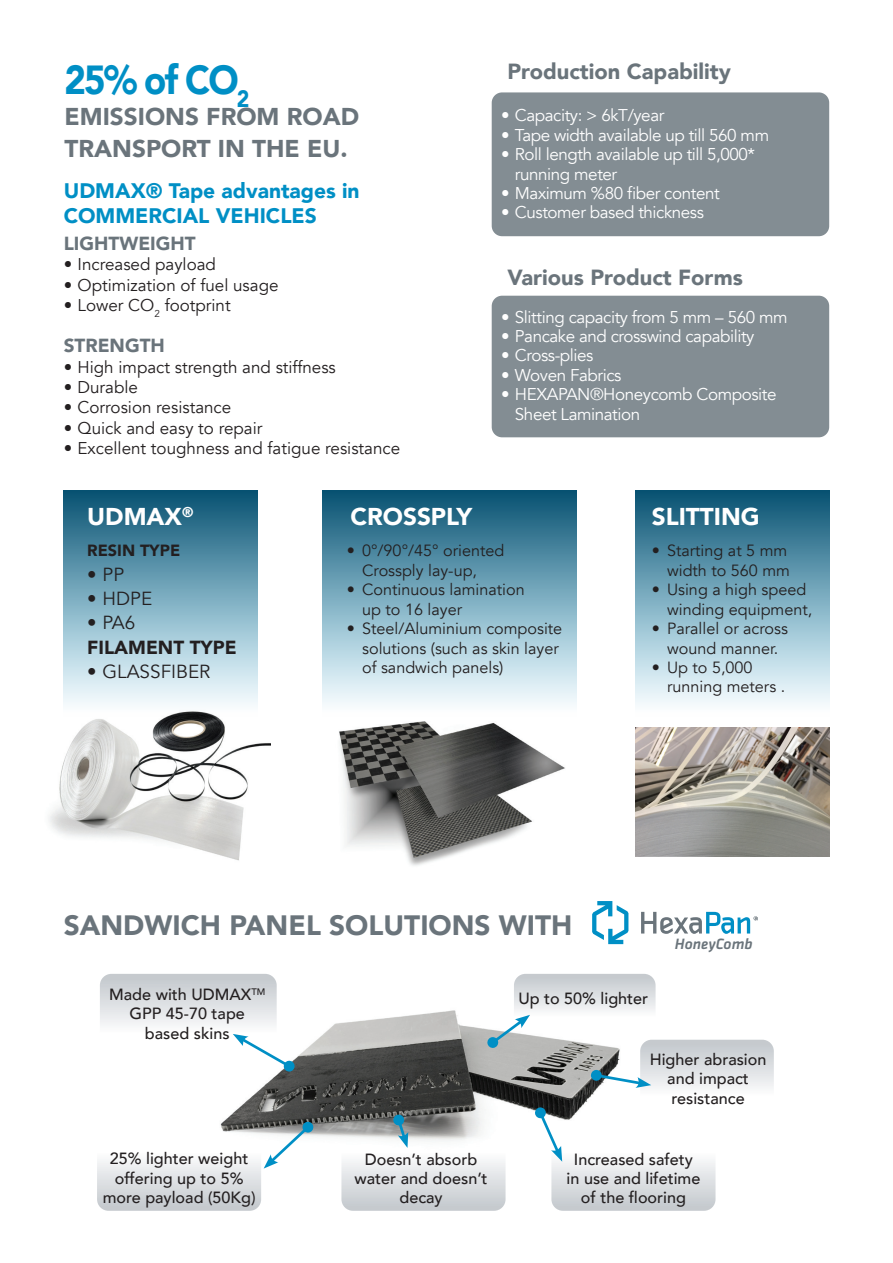
<style>
.page{position:relative;width:893px;height:1263px;background:#fff}
.page>*{position:absolute;margin:0;border:0;box-sizing:border-box;transform-origin:0 0}
.t1{font:900 40.5px "Avenir";color:#008fc5;scale:.9 1}
.t2{font:900 27.9px "Avenir";color:#6a747b}
.t3{font:900 24.3px/31.5px "Avenir";color:#6a747b}
.t4{font:900 24.3px "Avenir";color:#fff}
.t5{font:900 21.9px "Avenir";color:#6a747b}
.t6{font:900 21px/25.2px "Avenir";color:#008fc5}
.t7{font:18.9px "Avenir";color:#231f20}
.t8{font:900 18.9px "Avenir";color:#6a747b}
.t9{font:900 18.9px "Avenir";color:#231f20}
.t10{font:16.95px/19.5px "Avenir";letter-spacing:-.025em;color:#fff}
.t11{font:16.95px "Avenir";color:#231f20}
.t12{font:16.2px/19.5px "Avenir";color:#231f20}
.t13{font:500 16.2px/19.5px "Avenir";color:#231f20;text-align:center}
.t14{font:900 16.2px "Avenir";color:#231f20}
.t15{font:italic 500 15.6px "Klavika";color:#6a747b}
.t16{font:900 14.1px "Avenir";color:#fff}
</style>
<div class="page">
<img style="left:339px;top:721px;width:226px;height:145px">
<img style="left:222px;top:1010px;width:369px;height:127px">
<div style="left:64px;top:491px;width:193px;height:226px;background:linear-gradient(to bottom,#075677,#fff)"></div>
<div style="left:322px;top:491px;width:255px;height:226px;background:linear-gradient(to bottom,#075677,#fff)"></div>
<div style="left:636px;top:491px;width:193px;height:226px;background:linear-gradient(to bottom,#075677,#fff)"></div>
<div style="left:492px;top:92px;width:337px;height:144px;background:#838d93;border-radius:10px"></div>
<div style="left:492px;top:296px;width:337px;height:141px;background:#838d93;border-radius:10px"></div>
<svg style="left:641px;top:912px;width:117px;height:22px"></svg>
<svg style="left:592px;top:901px;width:36px;height:43px"></svg>
<img style="left:49px;top:719px;width:195px;height:142px">
<img style="left:118px;top:704px;width:152px;height:101px">
<img style="left:636px;top:727px;width:193px;height:129px">
<svg style="left:283px;top:1060px;width:12px;height:12px"></svg>
<svg style="left:100px;top:974px;width:193px;height:96px"></svg>
<svg style="left:302px;top:1121px;width:12px;height:12px"></svg>
<svg style="left:97px;top:1123px;width:215px;height:88px"></svg>
<svg style="left:535px;top:1107px;width:11px;height:11px"></svg>
<svg style="left:537px;top:1109px;width:178px;height:102px"></svg>
<svg style="left:393px;top:1114px;width:11px;height:12px"></svg>
<svg style="left:341px;top:1117px;width:165px;height:94px"></svg>
<svg style="left:487px;top:1037px;width:12px;height:11px"></svg>
<svg style="left:489px;top:974px;width:285px;height:121px"></svg>
<p class="t5" style="left:507px;top:52px;width:225px">Production Capability</p>
<h1 class="t1" style="left:65px;top:45px;width:207px">25% of CO<sub>2</sub></h1>
<h3 class="t3" style="left:65px;top:100px;width:296px">EMISSIONS FROM ROAD<br>TRANSPORT IN THE EU.</h3>
<p class="t10" style="left:501px;top:106px;width:165px">• Capacity: &gt; 6kT/year</p>
<p class="t10" style="left:501px;top:125px;width:269px">• Tape width available up till 560 mm</p>
<p class="t10" style="left:515px;top:145px;width:242px;text-indent:-14px">• Roll length available up till 5,000* running meter</p>
<p class="t10" style="left:501px;top:184px;width:220px">• Maximum %80 fiber content</p>
<p class="t10" style="left:501px;top:203px;width:204px">• Customer based thickness</p>
<p class="t6" style="left:64px;top:177px;width:297px">UDMAX® Tape advantages in<br>COMMERCIAL VEHICLES</p>
<p class="t8" style="left:64px;top:227px;width:133px">LIGHTWEIGHT</p>
<p class="t11" style="left:64px;top:254px;width:154px">• Increased payload</p>
<p class="t11" style="left:64px;top:275px;width:216px">• Optimization of fuel usage</p>
<p class="t11" style="left:64px;top:295px;width:168px">• Lower CO<sub>2</sub> footprint</p>
<p class="t8" style="left:64px;top:329px;width:103px">STRENGTH</p>
<p class="t11" style="left:64px;top:357px;width:274px">• High impact strength and stiffness</p>
<p class="t11" style="left:64px;top:377px;width:76px">• Durable</p>
<p class="t11" style="left:64px;top:397px;width:169px">• Corrosion resistance</p>
<p class="t11" style="left:64px;top:418px;width:200px">• Quick and easy to repair</p>
<p class="t11" style="left:64px;top:438px;width:338px">• Excellent toughness and fatigue resistance</p>
<p class="t5" style="left:507px;top:258px;width:237px">Various Product Forms</p>
<p class="t10" style="left:501px;top:307px;width:288px">• Slitting capacity from 5 mm – 560 mm</p>
<p class="t10" style="left:501px;top:327px;width:255px">• Pancake and crosswind capability</p>
<p class="t10" style="left:501px;top:346px;width:94px">• Cross-plies</p>
<p class="t10" style="left:501px;top:366px;width:122px">• Woven Fabrics</p>
<p class="t10" style="left:515px;top:385px;width:263px;text-indent:-14px">• HEXAPAN®Honeycomb Composite<br>Sheet Lamination</p>
<p class="t16" style="left:182px;top:500px;width:13px">®</p>
<h3 class="t4" style="left:652px;top:496px;width:109px">SLITTING</h3>
<h3 class="t4" style="left:87px;top:496px;width:96px">UDMAX</h3>
<h3 class="t4" style="left:350px;top:496px;width:123px">CROSSPLY</h3>
<p class="t14" style="left:87px;top:537px;width:95px">RESIN TYPE</p>
<p class="t7" style="left:87px;top:563px;width:39px">• PP</p>
<p class="t7" style="left:87px;top:587px;width:67px">• HDPE</p>
<p class="t7" style="left:87px;top:611px;width:50px">• PA6</p>
<p class="t9" style="left:87px;top:631px;width:151px">FILAMENT TYPE</p>
<p class="t7" style="left:87px;top:660px;width:125px">• GLASSFIBER</p>
<p class="t12" style="left:362px;top:541px;width:144px;text-indent:-15px">• 0°/90°/45° oriented<br>Crossply lay-up,</p>
<p class="t12" style="left:362px;top:580px;width:164px;text-indent:-15px">• Continuous lamination up to 16 layer</p>
<p class="t12" style="left:362px;top:619px;width:202px;text-indent:-15px">• Steel/Aluminium composite solutions (such as skin layer of sandwich panels)</p>
<p class="t12" style="left:652px;top:541px;width:140px;text-align:right">• Starting at 5 mm width to 560 mm</p>
<p class="t12" style="left:667px;top:580px;width:147px;text-indent:-15px">• Using a high speed winding equipment,</p>
<p class="t12" style="left:652px;top:619px;width:138px;text-align:center">• Parallel or across wound manner.</p>
<p class="t12" style="left:667px;top:658px;width:120px;text-indent:-15px">• Up to 5,000 running meters .</p>
<h2 class="t2" style="left:64px;top:901px;width:510px">SANDWICH PANEL SOLUTIONS WITH</h2>
<p class="t15" style="left:675px;top:935px;width:79px">HoneyComb</p>
<p class="t13" style="left:109px;top:984px;width:158px">Made with UDMAX<sup>TM<br></sup>GPP 45-70 tape based skins</p>
<p class="t13" style="left:518px;top:988px;width:131px">Up to 50% lighter</p>
<p class="t13" style="left:650px;top:1049px;width:118px">Higher abrasion and impact resistance</p>
<p class="t13" style="left:103px;top:1148px;width:154px">25% lighter weight offering up to 5% more payload (50Kg)</p>
<p class="t13" style="left:355px;top:1148px;width:134px">Doesn’t absorb water and doesn’t decay</p>
<p class="t13" style="left:567px;top:1148px;width:135px">Increased safety in use and lifetime of the flooring</p>
</div>
